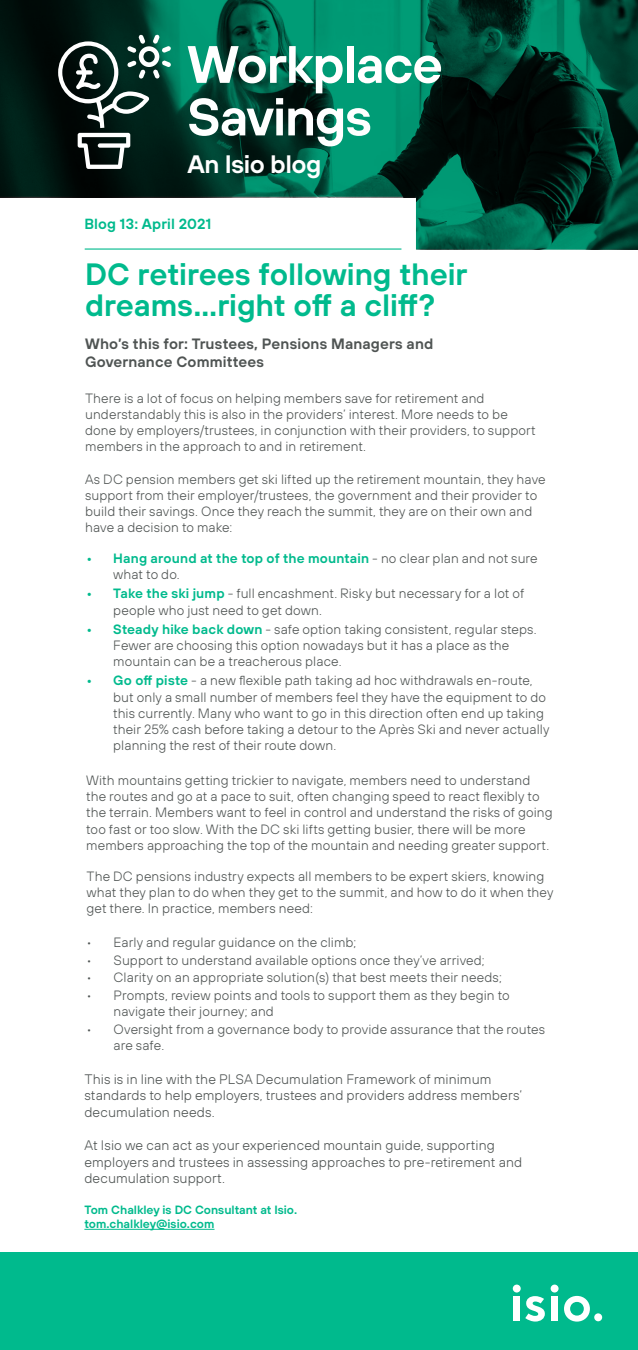
<style>
.page{position:relative;width:638px;height:1350px;background:#fff}
.page>*{position:absolute;margin:0;border:0;box-sizing:border-box;transform-origin:0 0}
.t1{font:600 52.5px/52.5px "TT Hoves";letter-spacing:-.025em;color:#fff}
.t2{font:600 30.9px/30.9px "TT Hoves";letter-spacing:-.005em;color:#00ba8d}
.t3{font:600 25.2px "TT Hoves";letter-spacing:-.02em;color:#fff}
.t4{font:600 15px/18px "TT Hoves";letter-spacing:.01em;color:#4f5453}
.sub_head{font:600 14.7px "TT Hoves";letter-spacing:.01em;color:#00ba8d}
.t5{font:300 13.8px/16.5px "TT Hoves";letter-spacing:.005em;color:#4f5453}
.t6{font:300 13.5px/16.2px "TT Hoves";letter-spacing:.005em;color:#4f5453}
.t7{font:600 13.5px/16.2px "TT Hoves";letter-spacing:.015em;color:#00ba8d}
.t8{font:600 12px "TT Hoves";color:#00ba8d}
.s1{font-weight:300;color:#4f5453}
.s2{font-weight:600;color:#00ba8d}
</style>
<div class="page">
<hr style="left:84px;top:1229px;width:130px;height:1px;background:#00ba8d">
<div style="left:0;top:1252px;width:638px;height:98px;background:#00ba8d"></div>
<div style="left:513px;top:1297px;width:6px;height:24px;background:#fff"></div>
<svg style="left:564px;top:1296px;width:25px;height:26px"></svg>
<div style="left:594px;top:1313px;width:8px;height:8px;background:#fff;border-radius:50%"></div>
<div style="left:551px;top:1297px;width:6px;height:24px;background:#fff"></div>
<svg style="left:525px;top:1296px;width:19px;height:26px"></svg>
<div style="left:550px;top:1285px;width:8px;height:8px;background:#fff;border-radius:50%"></div>
<div style="left:512px;top:1285px;width:8px;height:8px;background:#fff;border-radius:50%"></div>
<svg style="left:0;top:0;width:638px;height:250px;background:#256253"></svg>
<svg style="left:58px;top:34px;width:113px;height:135px"></svg>
<hr style="left:85px;top:248px;width:316px;height:2px;background:#00ba8d">
<p class="t1" style="left:187px;top:37px;width:257px">Workplace<br>Savings</p>
<p class="t3" style="left:187px;top:148px;width:135px">An Isio blog</p>
<p class="sub_head" style="left:84px;top:214px;width:128px">Blog 13: April 2021</p>
<p class="t2" style="left:85px;top:258px;width:384px">DC retirees following their dreams…right off a cliff?</p>
<p class="t4" style="left:85px;top:335px;width:350px">Who’s this for: Trustees, Pensions Managers and<br>Governance Committees</p>
<p class="t6" style="left:85px;top:390px;width:452px">There is a lot of focus on helping members save for retirement and understandably this is also in the providers’ interest. More needs to be done by employers/trustees, in conjunction with their providers, to support members in the approach to and in retirement.</p>
<p class="t6" style="left:85px;top:471px;width:462px">As DC pension members get ski lifted up the retirement mountain, they have support from their employer/trustees, the government and their provider to build their savings. Once they reach the summit, they are on their own and have a decision to make:</p>
<p class="t7" style="left:113px;top:550px;width:426px;text-indent:-27px">• Hang around at the top of the mountain <span class="s1">- no clear plan and not sure what to do.</span></p>
<p class="t6" style="left:113px;top:585px;width:412px;text-indent:-27px"><span class="s2">• Take the ski jump</span> - full encashment. Risky but necessary for a lot of people who just need to get down.</p>
<p class="t6" style="left:113px;top:621px;width:425px;text-indent:-27px"><span class="s2">• Steady hike back down</span> - safe option taking consistent, regular steps.<br>Fewer are choosing this option nowadays but it has a place as the mountain can be a treacherous place.</p>
<p class="t6" style="left:113px;top:672px;width:437px;text-indent:-27px"><span class="s2">• Go off piste</span> - a new flexible path taking ad hoc withdrawals en-route, but only a small number of members feel they have the equipment to do this currently. Many who want to go in this direction often end up taking their 25% cash before taking a detour to the Après Ski and never actually planning the rest of their route down.</p>
<p class="t6" style="left:86px;top:772px;width:468px">With mountains getting trickier to navigate, members need to understand the routes and go at a pace to suit, often changing speed to react flexibly to the terrain. Members want to feel in control and understand the risks of going too fast or too slow. With the DC ski lifts getting busier, there will be more members approaching the top of the mountain and needing greater support.</p>
<p class="t6" style="left:86px;top:868px;width:468px">The DC pensions industry expects all members to be expert skiers, knowing what they plan to do when they get to the summit, and how to do it when they get there. In practice, members need:</p>
<p class="t6" style="left:86px;top:934px;width:271px">• Early and regular guidance on the climb;</p>
<p class="t6" style="left:86px;top:952px;width:399px">• Support to understand available options once they’ve arrived;</p>
<p class="t6" style="left:86px;top:969px;width:417px">• Clarity on an appropriate solution(s) that best meets their needs;</p>
<p class="t6" style="left:113px;top:987px;width:397px;text-indent:-27px">• Prompts, review points and tools to support them as they begin to navigate their journey; and</p>
<p class="t6" style="left:113px;top:1021px;width:433px;text-indent:-27px">• Oversight from a governance body to provide assurance that the routes are safe.</p>
<p class="t5" style="left:84px;top:1071px;width:439px">This is in line with the PLSA Decumulation Framework of minimum standards to help employers, trustees and providers address members’ decumulation needs.</p>
<p class="t5" style="left:84px;top:1137px;width:439px">At Isio we can act as your experienced mountain guide, supporting employers and trustees in assessing approaches to pre-retirement and decumulation support.</p>
<p class="t8" style="left:84px;top:1202px;width:214px">Tom Chalkley is DC Consultant at Isio.</p>
<p class="t8" style="left:84px;top:1216px;width:132px">tom.chalkley@isio.com</p>
</div>
